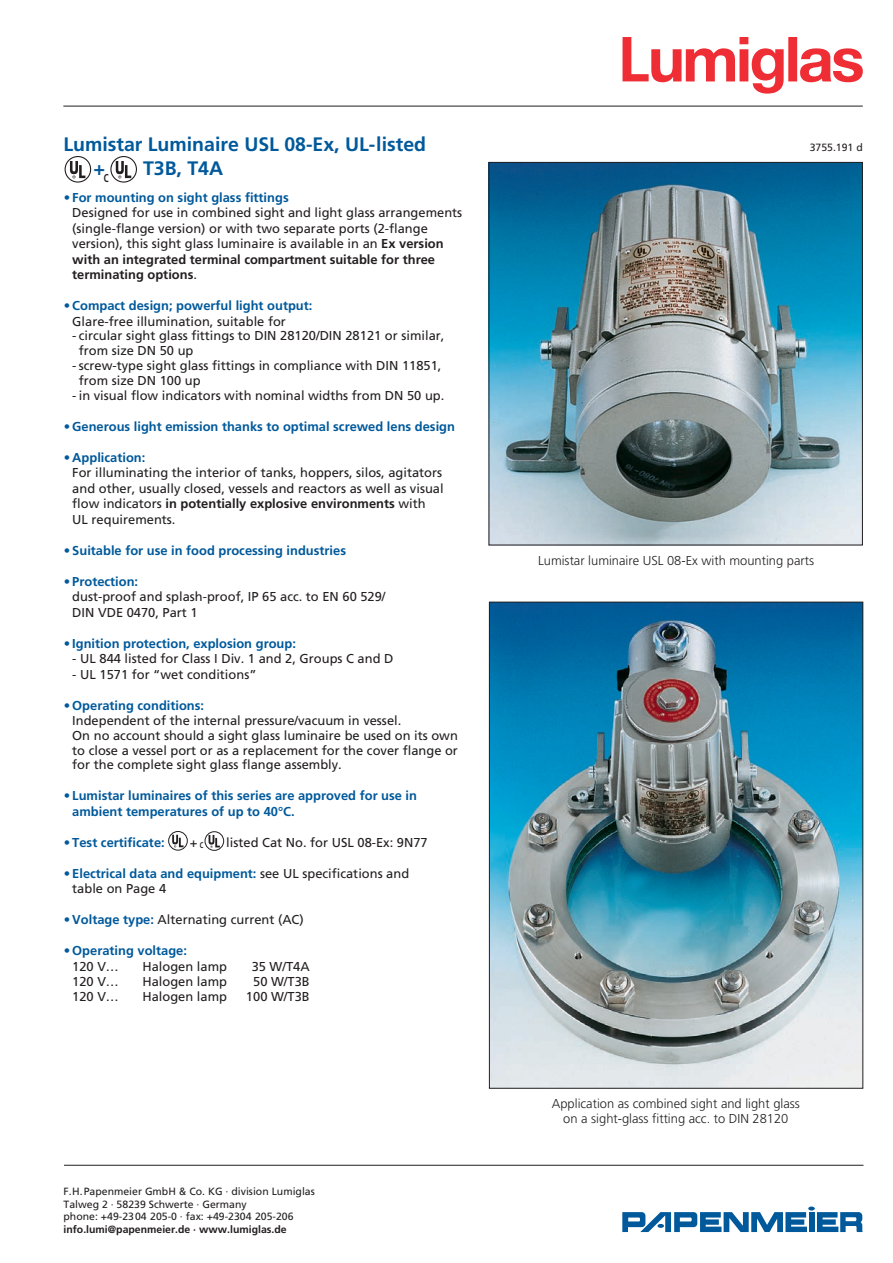
<style>
.page{position:relative;width:893px;height:1263px;background:#fff}
.page>*{position:absolute;margin:0;border:0;box-sizing:border-box;transform-origin:0 0}
.t1{font:700 19.5px "Frutiger";color:#00599b}
.Subhead__blau{font:12.9px/14.7px "Frutiger";color:#231f20}
.t2{font:700 12.9px "Frutiger";color:#00599b}
.t3{font:700 12.9px/15.5px "Frutiger";color:#231f20}
.t4{font:300 12.9px "Frutiger";color:#231f20}
.t5{font:700 11.4px "Frutiger";color:#231f20;scale:.7 1}
.t6{font:10.5px "Frutiger";color:#231f20}
.t7{font:700 10.5px "Frutiger";color:#231f20}
.t8{font:700 8.25px "Frutiger";color:#231f20;scale:.7 1}
.s1{font-weight:400}
.s2{font-weight:400;color:#231f20}
.s3{font-weight:700;color:#00599b}
</style>
<div class="page">
<img style="left:491px;top:164px;width:370px;height:379px">
<div style="left:489px;top:162px;width:374px;height:383px;border:1px solid #231f20"></div>
<img style="left:491px;top:604px;width:370px;height:483px">
<div style="left:168px;top:831px;width:20px;height:19px;border:1px solid #231f20;border-radius:50%"></div>
<svg style="left:172px;top:835px;width:12px;height:12px"></svg>
<div style="left:205px;top:831px;width:19px;height:20px;border:1px solid #231f20;border-radius:50%"></div>
<svg style="left:209px;top:835px;width:11px;height:13px"></svg>
<hr style="left:64px;top:1165px;width:799px;height:1px;background:#231f20">
<svg style="left:622px;top:1206px;width:241px;height:26px"></svg>
<div style="left:65px;top:156px;width:26px;height:27px;border:1px solid #231f20;border-radius:50%"></div>
<svg style="left:70px;top:161px;width:15px;height:18px"></svg>
<div style="left:110px;top:156px;width:27px;height:27px;border:1px solid #231f20;border-radius:50%"></div>
<svg style="left:116px;top:161px;width:15px;height:18px"></svg>
<hr style="left:63px;top:106px;width:800px;height:1px;background:#231f20">
<svg style="left:622px;top:37px;width:241px;height:57px"></svg>
<p class="t1" style="left:63px;top:133px;width:364px">Lumistar Luminaire USL 08-Ex, UL-listed</p>
<p class="t6" style="left:810px;top:141px;width:55px">3755.191 d</p>
<p class="t1" style="left:93px;top:156px;width:13px">+</p>
<p class="t1" style="left:143px;top:156px;width:82px">T3B, T4A</p>
<p class="t5" style="left:104px;top:171px;width:8px">C</p>
<p class="t2" style="left:64px;top:190px;width:226px">• For mounting on sight glass fittings</p>
<p class="Subhead__blau" style="left:72px;top:205px;width:391px;line-height:15.5px">Designed for use in combined sight and light glass arrangements (single-flange version) or with two separate ports (2-flange</p>
<p class="t3" style="left:72px;top:236px;width:373px"><span class="s1">version), this sight glass luminaire is available in an</span> Ex version with an integrated terminal compartment suitable for three</p>
<p class="t3" style="left:72px;top:267px;width:126px">terminating options<span class="s1">.</span></p>
<p class="t2" style="left:64px;top:298px;width:250px">• Compact design; powerful light output:</p>
<p class="Subhead__blau" style="left:72px;top:314px;width:215px">Glare-free illumination, suitable for</p>
<p class="Subhead__blau" style="left:79px;top:329px;width:367px;text-indent:-7px">- circular sight glass fittings to DIN 28120/DIN 28121 or similar, from size DN 50 up</p>
<p class="Subhead__blau" style="left:79px;top:358px;width:364px;text-indent:-7px">- screw-type sight glass fittings in compliance with DIN 11851, from size DN 100 up</p>
<p class="Subhead__blau" style="left:72px;top:388px;width:374px">- in visual flow indicators with nominal widths from DN 50 up.</p>
<p class="t2" style="left:64px;top:419px;width:393px">• Generous light emission thanks to optimal screwed lens design</p>
<p class="t2" style="left:64px;top:450px;width:83px">• Application:</p>
<p class="Subhead__blau" style="left:72px;top:465px;width:373px;line-height:15.5px">For illuminating the interior of tanks, hoppers, silos, agitators and other, usually closed, vessels and reactors as well as visual</p>
<p class="t3" style="left:72px;top:496px;width:355px"><span class="s1">flow indicators</span> in potentially explosive environments <span class="s1">with</span></p>
<p class="Subhead__blau" style="left:72px;top:512px;width:105px">UL requirements.</p>
<p class="t2" style="left:64px;top:543px;width:284px">• Suitable for use in food processing industries</p>
<p class="t2" style="left:64px;top:574px;width:76px">• Protection:</p>
<p class="Subhead__blau" style="left:72px;top:589px;width:315px">dust-proof and splash-proof, IP 65 acc. to EN 60 529/</p>
<p class="Subhead__blau" style="left:72px;top:605px;width:127px">DIN VDE 0470, Part 1</p>
<p class="t2" style="left:64px;top:636px;width:234px">• Ignition protection, explosion group:</p>
<p class="Subhead__blau" style="left:72px;top:651px;width:323px">- UL 844 listed for Class I Div. 1 and 2, Groups C and D</p>
<p class="Subhead__blau" style="left:72px;top:667px;width:186px">- UL 1571 for “wet conditions”</p>
<p class="t2" style="left:64px;top:698px;width:142px">• Operating conditions:</p>
<p class="Subhead__blau" style="left:72px;top:713px;width:331px">Independent of the internal pressure/vacuum in vessel.</p>
<p class="Subhead__blau" style="left:72px;top:728px;width:387px;text-align:justify">On no account should a sight glass luminaire be used on its own to close a vessel port or as a replacement for the cover flange or for the complete sight glass flange assembly.</p>
<p class="t2" style="left:64px;top:788px;width:355px">• Lumistar luminaires of this series are approved for use in</p>
<p class="t2" style="left:72px;top:804px;width:224px">ambient temperatures of up to 40°C.</p>
<p class="t2" style="left:64px;top:835px;width:102px">• Test certificate:</p>
<p class="Subhead__blau" style="left:190px;top:835px;width:9px">+</p>
<p class="Subhead__blau" style="left:226px;top:835px;width:203px">listed Cat No. for USL 08-Ex: 9N77</p>
<p class="t2" style="left:64px;top:865px;width:347px">• Electrical data and equipment: <span class="s2">see UL specifications and</span></p>
<p class="Subhead__blau" style="left:72px;top:881px;width:95px">table on Page 4</p>
<p class="Subhead__blau" style="left:64px;top:912px;width:242px"><span class="s3">• Voltage type:</span> Alternating current (AC)</p>
<p class="t2" style="left:64px;top:943px;width:125px">• Operating voltage:</p>
<p class="Subhead__blau" style="left:72px;top:959px;width:48px">120 V…</p>
<p class="Subhead__blau" style="left:142px;top:959px;width:86px">Halogen lamp</p>
<p class="Subhead__blau" style="left:252px;top:959px;width:60px">35 W/T4A</p>
<p class="Subhead__blau" style="left:72px;top:974px;width:48px">120 V…</p>
<p class="Subhead__blau" style="left:142px;top:974px;width:86px">Halogen lamp</p>
<p class="Subhead__blau" style="left:253px;top:974px;width:58px">50 W/T3B</p>
<p class="Subhead__blau" style="left:72px;top:990px;width:48px">120 V…</p>
<p class="Subhead__blau" style="left:142px;top:990px;width:86px">Halogen lamp</p>
<p class="Subhead__blau" style="left:246px;top:990px;width:65px">100 W/T3B</p>
<p class="t8" style="left:200px;top:840px;width:7px">C</p>
<p class="t6" style="left:64px;top:1185px;width:253px">F.H.Papenmeier GmbH &amp; Co. KG · division Lumiglas</p>
<p class="t6" style="left:64px;top:1198px;width:185px">Talweg 2 · 58239 Schwerte · Germany</p>
<p class="t6" style="left:64px;top:1210px;width:232px">phone: +49-2304 205-0 · fax: +49-2304 205-206</p>
<p class="t7" style="left:64px;top:1223px;width:225px">info.lumi@papenmeier.de · www.lumiglas.de</p>
<p class="t4" style="left:538px;top:554px;width:277px">Lumistar luminaire USL 08-Ex with mounting parts</p>
<p class="t4" style="left:552px;top:1096px;width:250px">Application as combined sight and light glass</p>
<p class="t4" style="left:563px;top:1111px;width:227px">on a sight-glass fitting acc. to DIN 28120</p>
</div>
